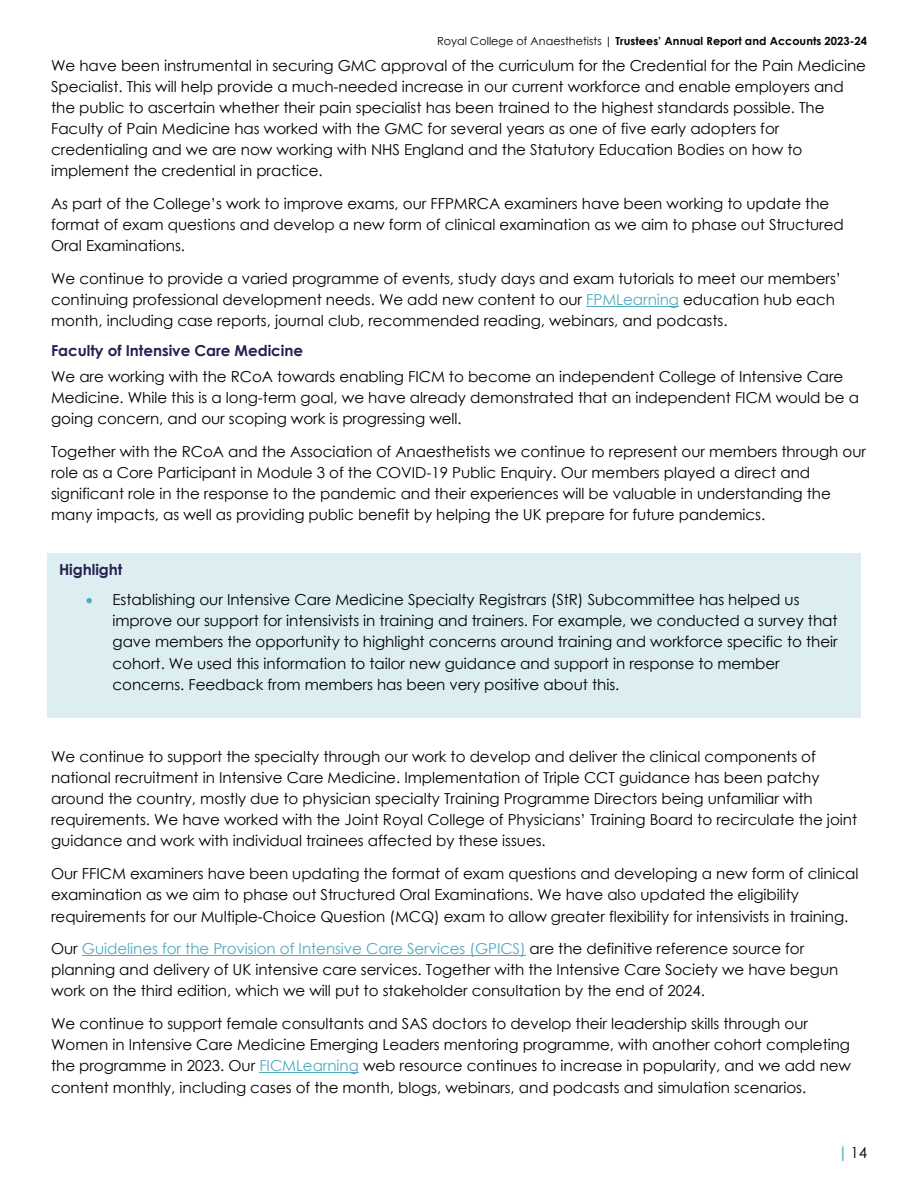
<style>
.page{position:relative;width:918px;height:1188px;background:#fff}
.page>*{position:absolute;margin:0;border:0;box-sizing:border-box;transform-origin:0 0}
.t1{font:15.15px/21.3px "Century Gothic";letter-spacing:-.005em;color:#000}
.t2{font:700 15.15px "Century Gothic";letter-spacing:-.005em;color:#291f51}
.t3{font:700 11.1px "Century Gothic";letter-spacing:.005em;color:#000}
.s1{font-weight:400}
.s2{color:#50abbf}
.s3{font-family:"Calibri";font-size:16.5px;color:#50abbf}
</style>
<div class="page">
<hr style="left:586px;top:306px;width:93px;height:1px;background:#50abbf">
<hr style="left:82px;top:955px;width:444px;height:1px;background:#50abbf">
<hr style="left:260px;top:1072px;width:99px;height:1px;background:#50abbf">
<div style="left:48px;top:554px;width:813px;height:164px;background:#dceef2"></div>
<p class="t3" style="left:437px;top:34px;width:432px"><span class="s1">Royal College of Anaesthetists |</span> Trustees’ Annual Report and Accounts 2023-24</p>
<p class="t1" style="left:51px;top:54px;width:816px">We have been instrumental in securing GMC approval of the curriculum for the Credential for the Pain Medicine Specialist. This will help provide a much-needed increase in our current workforce and enable employers and the public to ascertain whether their pain specialist has been trained to the highest standards possible. The Faculty of Pain Medicine has worked with the GMC for several years as one of five early adopters for credentialing and we are now working with NHS England and the Statutory Education Bodies on how to implement the credential in practice.</p>
<p class="t1" style="left:51px;top:192px;width:794px">As part of the College’s work to improve exams, our FFPMRCA examiners have been working to update the format of exam questions and develop a new form of clinical examination as we aim to phase out Structured<br>Oral Examinations.</p>
<p class="t1" style="left:51px;top:267px;width:792px">We continue to provide a varied programme of events, study days and exam tutorials to meet our members’ continuing professional development needs. We add new content to our <span class="s2">FPMLearning</span> education hub each month, including case reports, journal club, recommended reading, webinars, and podcasts.</p>
<p class="t2" style="left:51px;top:341px;width:254px">Faculty of Intensive Care Medicine</p>
<p class="t1" style="left:51px;top:365px;width:809px">We are working with the RCoA towards enabling FICM to become an independent College of Intensive Care<br>Medicine. While this is a long-term goal, we have already demonstrated that an independent FICM would be a going concern, and our scoping work is progressing well.</p>
<p class="t1" style="left:51px;top:440px;width:816px">Together with the RCoA and the Association of Anaesthetists we continue to represent our members through our role as a Core Participant in Module 3 of the COVID-19 Public Enquiry. Our members played a direct and significant role in the response to the pandemic and their experiences will be valuable in understanding the many impacts, as well as providing public benefit by helping the UK prepare for future pandemics.</p>
<p class="t2" style="left:59px;top:560px;width:65px">Highlight</p>
<p class="t1" style="left:113px;top:589px;width:727px;text-indent:-27px"><span class="s2">•</span> Establishing our Intensive Care Medicine Specialty Registrars (StR) Subcommittee has helped us improve our support for intensivists in training and trainers. For example, we conducted a survey that gave members the opportunity to highlight concerns around training and workforce specific to their cohort. We used this information to tailor new guidance and support in response to member concerns. Feedback from members has been very positive about this.</p>
<p class="t1" style="left:51px;top:746px;width:808px">We continue to support the specialty through our work to develop and deliver the clinical components of national recruitment in Intensive Care Medicine. Implementation of Triple CCT guidance has been patchy around the country, mostly due to physician specialty Training Programme Directors being unfamiliar with requirements. We have worked with the Joint Royal College of Physicians’ Training Board to recirculate the joint guidance and work with individual trainees affected by these issues.</p>
<p class="t1" style="left:51px;top:863px;width:809px">Our FFICM examiners have been updating the format of exam questions and developing a new form of clinical examination as we aim to phase out Structured Oral Examinations. We have also updated the eligibility requirements for our Multiple-Choice Question (MCQ) exam to allow greater flexibility for intensivists in training.</p>
<p class="t1" style="left:51px;top:937px;width:789px">Our <span class="s2">Guidelines for the Provision of Intensive Care Services (GPICS)</span> are the definitive reference source for planning and delivery of UK intensive care services. Together with the Intensive Care Society we have begun work on the third edition, which we will put to stakeholder consultation by the end of 2024.</p>
<p class="t1" style="left:51px;top:1013px;width:802px">We continue to support female consultants and SAS doctors to develop their leadership skills through our Women in Intensive Care Medicine Emerging Leaders mentoring programme, with another cohort completing the programme in 2023. Our <span class="s2">FICMLearning</span> web resource continues to increase in popularity, and we add new content monthly, including cases of the month, blogs, webinars, and podcasts and simulation scenarios.</p>
<p class="t1" style="left:839px;top:1141px;width:30px"><span class="s3">|</span> 14</p>
</div>
